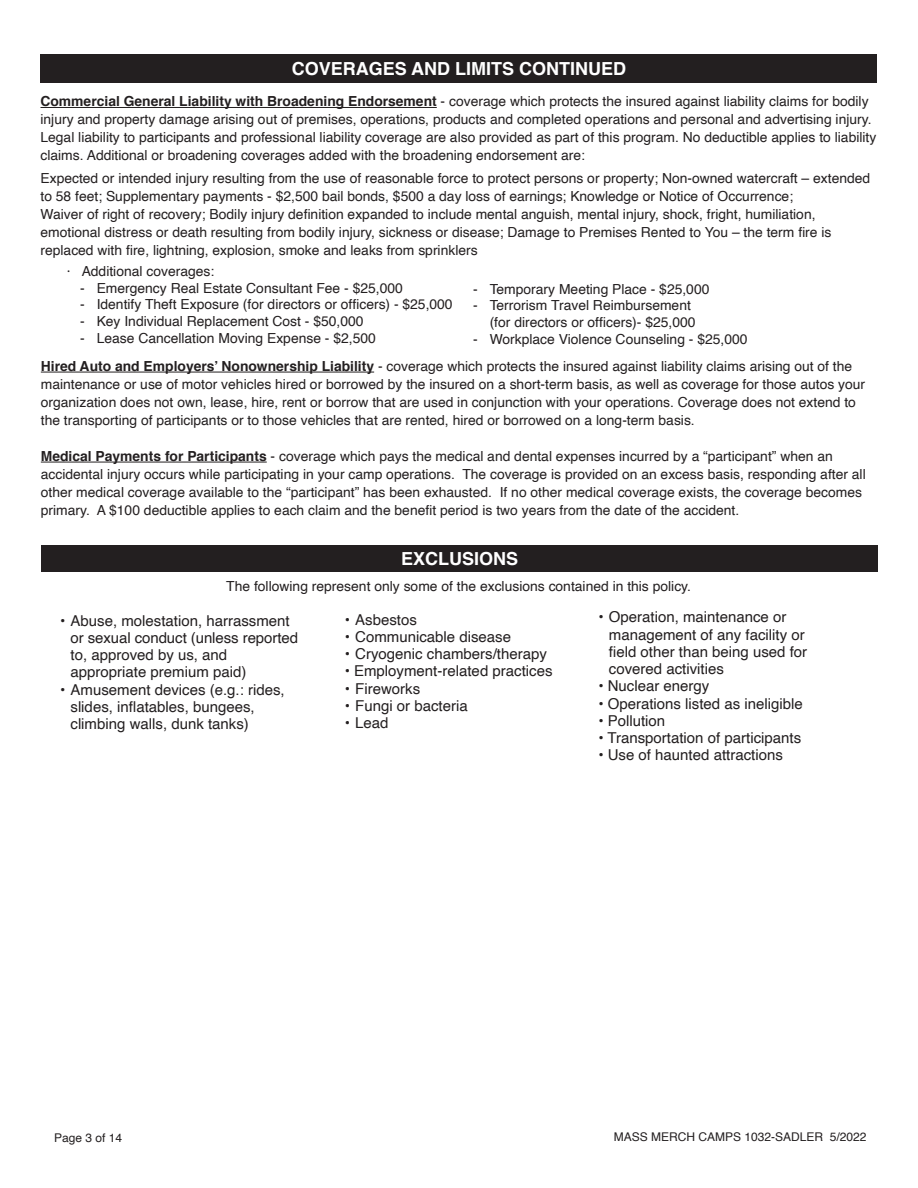
<style>
.page{position:relative;width:918px;height:1188px;background:#fff}
.page>*{position:absolute;margin:0;border:0;box-sizing:border-box;transform-origin:0 0}
.t1{font:700 18px "Helvetica";color:#fff}
.t2{font:15px/17.2px "Helvetica";color:#231f20}
.t3{font:13.8px/18px "Helvetica";color:#231f20}
.t4{font:12px "Helvetica";color:#231f20}
.s1{font-weight:700}
</style>
<div class="page">
<div style="left:40px;top:54px;width:837px;height:29px;background:#231f20"></div>
<hr style="left:40px;top:107px;width:397px;height:1px;background:#231f20">
<hr style="left:41px;top:372px;width:333px;height:1px;background:#231f20">
<hr style="left:41px;top:462px;width:226px;height:1px;background:#231f20">
<div style="left:41px;top:545px;width:837px;height:26px;background:#231f20"></div>
<h1 class="t1" style="left:292px;top:54px;width:336px">COVERAGES AND LIMITS CONTINUED</h1>
<p class="t3" style="left:40px;top:93px;width:837px"><span class="s1">Commercial General Liability with Broadening Endorsement</span> - coverage which protects the insured against liability claims for bodily injury and property damage arising out of premises, operations, products and completed operations and personal and advertising injury.<br>Legal liability to participants and professional liability coverage are also provided as part of this program. No deductible applies to liability claims. Additional or broadening coverages added with the broadening endorsement are:</p>
<p class="t3" style="left:40px;top:170px;width:831px">Expected or intended injury resulting from the use of reasonable force to protect persons or property; Non-owned watercraft – extended to 58 feet; Supplementary payments - $2,500 bail bonds, $500 a day loss of earnings; Knowledge or Notice of Occurrence;<br>Waiver of right of recovery; Bodily injury definition expanded to include mental anguish, mental injury, shock, fright, humiliation, emotional distress or death resulting from bodily injury, sickness or disease; Damage to Premises Rented to You – the term fire is replaced with fire, lightning, explosion, smoke and leaks from sprinklers</p>
<p class="t3" style="left:473px;top:280px;width:238px">- Temporary Meeting Place - $25,000</p>
<p class="t3" style="left:490px;top:298px;width:207px;line-height:16.6px;text-indent:-16px">- Terrorism Travel Reimbursement (for directors or officers)- $25,000</p>
<p class="t3" style="left:473px;top:330px;width:276px">- Workplace Violence Counseling - $25,000</p>
<p class="t3" style="left:67px;top:263px;width:149px">· Additional coverages:</p>
<p class="t3" style="left:80px;top:279px;width:324px">- Emergency Real Estate Consultant Fee - $25,000</p>
<p class="t3" style="left:80px;top:296px;width:374px">- Identify Theft Exposure (for directors or officers) - $25,000</p>
<p class="t3" style="left:80px;top:313px;width:285px">- Key Individual Replacement Cost - $50,000</p>
<p class="t3" style="left:41px;top:324px;width:813px;line-height:28.2px;text-indent:39px">- Lease Cancellation Moving Expense - $2,500<br><span class="s1">Hired Auto and Employers’ Nonownership Liability</span> - coverage which protects the insured against liability claims arising out of the</p>
<p class="t3" style="left:41px;top:376px;width:826px">maintenance or use of motor vehicles hired or borrowed by the insured on a short-term basis, as well as coverage for those autos your organization does not own, lease, hire, rent or borrow that are used in conjunction with your operations. Coverage does not extend to the transporting of participants or to those vehicles that are rented, hired or borrowed on a long-term basis.</p>
<p class="t3" style="left:41px;top:448px;width:826px"><span class="s1">Medical Payments for Participants</span> - coverage which pays the medical and dental expenses incurred by a “participant” when an accidental injury occurs while participating in your camp operations. The coverage is provided on an excess basis, responding after all other medical coverage available to the “participant” has been exhausted. If no other medical coverage exists, the coverage becomes primary. A $100 deductible applies to each claim and the benefit period is two years from the date of the accident.</p>
<h1 class="t1" style="left:401px;top:544px;width:119px">EXCLUSIONS</h1>
<p class="t3" style="left:226px;top:578px;width:466px">The following represent only some of the exclusions contained in this policy.</p>
<p class="t2" style="left:70px;top:612px;width:229px;text-indent:-10px">• Abuse, molestation, harrassment or sexual conduct (unless reported to, approved by us, and appropriate premium paid)</p>
<p class="t2" style="left:70px;top:681px;width:216px;text-indent:-10px">• Amusement devices (e.g.: rides, slides, inflatables, bungees, climbing walls, dunk tanks)</p>
<p class="t2" style="left:609px;top:609px;width:200px;text-indent:-10px">• Operation, maintenance or management of any facility or field other than being used for covered activities</p>
<p class="t2" style="left:598px;top:678px;width:113px">• Nuclear energy</p>
<p class="t2" style="left:598px;top:695px;width:206px">• Operations listed as ineligible</p>
<p class="t2" style="left:598px;top:713px;width:68px">• Pollution</p>
<p class="t2" style="left:598px;top:730px;width:204px">• Transportation of participants</p>
<p class="t2" style="left:598px;top:747px;width:186px">• Use of haunted attractions</p>
<p class="t2" style="left:345px;top:611px;width:74px">• Asbestos</p>
<p class="t2" style="left:345px;top:628px;width:168px">• Communicable disease</p>
<p class="t2" style="left:345px;top:646px;width:204px">• Cryogenic chambers/therapy</p>
<p class="t2" style="left:345px;top:663px;width:209px">• Employment-related practices</p>
<p class="t2" style="left:345px;top:680px;width:77px">• Fireworks</p>
<p class="t2" style="left:345px;top:697px;width:125px">• Fungi or bacteria</p>
<p class="t2" style="left:345px;top:715px;width:45px">• Lead</p>
<p class="t4" style="left:54px;top:1128px;width:70px">Page 3 of 14</p>
<p class="t4" style="left:614px;top:1127px;width:254px">MASS MERCH CAMPS 1032-SADLER 5/2022</p>
</div>
